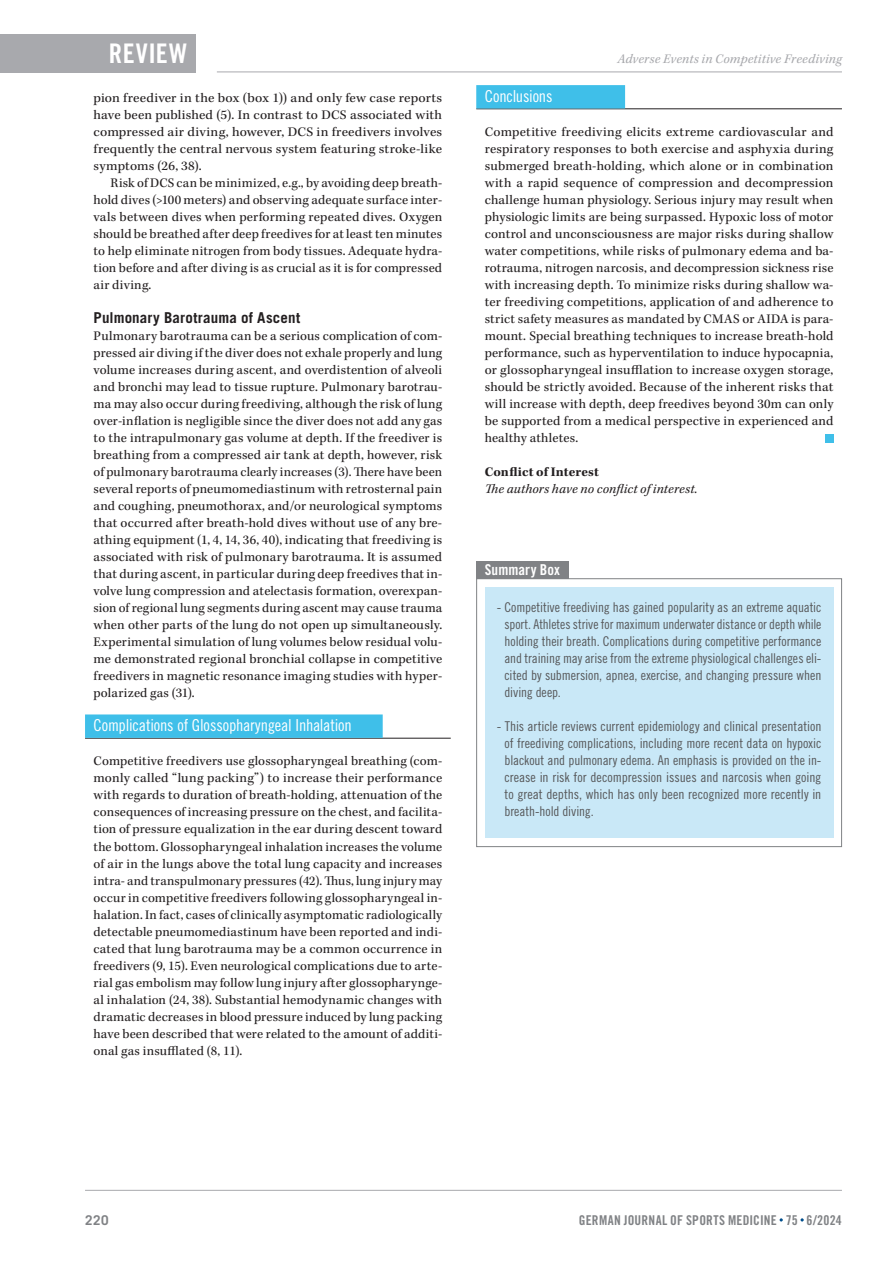
<style>
.page{position:relative;width:893px;height:1263px;background:#fff}
.page>*{position:absolute;margin:0;border:0;box-sizing:border-box;transform-origin:0 0}
.t1{font:27px "Trade Gothic LT Std Bd Cn 20";color:#fff}
.t2{font:16.5px "Trade Gothic LT Std Cn 18";letter-spacing:-.01em;color:#fff}
.t3{font:700 15px "Trade Gothic LT Std";letter-spacing:.015em;color:#231f20}
.t4{font:15px "Trade Gothic LT Std Bd Cn 20";letter-spacing:.005em;color:#fff}
.t5{font:13.5px/17px "Kepler Std";letter-spacing:.015em;color:#231f20;text-align:justify}
.t6{font:13.5px/17px "Trade Gothic LT Std Cn 18";letter-spacing:-.005em;color:#57585a;text-align:justify}
.t7{font:13.5px/17px "Kepler Std";letter-spacing:.015em;color:#231f20;text-align:justify;scale:1.05 1}
.t8{font:13.5px "Trade Gothic LT Std Bd Cn 20";letter-spacing:.02em;color:#808285}
.t9{font:italic 13.5px "Kepler Std";letter-spacing:.015em;color:#a8a9ad}
.t10{font:italic 13.5px "Kepler Std";letter-spacing:.015em;color:#231f20}
.t11{font:700 13.5px "Kepler Std";letter-spacing:.01em;color:#231f20}
.t12{font:700 13.5px "Trade Gothic LT Std";color:#808285}
</style>
<div class="page">
<div style="left:0;top:34px;width:196px;height:38px;background:#a8a9ad"></div>
<hr style="left:217px;top:72px;width:625px;height:1px;background:#a8a9ad">
<hr style="left:85px;top:1190px;width:757px;height:1px;background:#a8a9ad">
<hr style="left:85px;top:738px;width:366px;height:1px;background:#231f20">
<div style="left:85px;top:714px;width:298px;height:24px;background:#3fbfe9"></div>
<hr style="left:476px;top:108px;width:366px;height:1px;background:#231f20">
<div style="left:476px;top:85px;width:149px;height:23px;background:#3fbfe9"></div>
<div style="left:825px;top:434px;width:8px;height:8px;background:#3fbfe9"></div>
<div style="left:485px;top:588px;width:348px;height:250px;background:#c9e8f7"></div>
<div style="left:476px;top:578px;width:366px;height:269px;border:1px solid #808285"></div>
<div style="left:476px;top:561px;width:92px;height:17px;background:#808285"></div>
<h1 class="t1" style="left:109px;top:37px;width:28px">Review</h1>
<p class="t7" style="left:94px;top:90px;width:334px">pion freediver in the box (box 1)) and only few case reports have been published (5). In contrast to DCS associated with compressed air diving, however, DCS in freedivers involves frequently the central nervous system featuring stroke-like symptoms (26, 38).</p>
<p class="t5" style="left:94px;top:175px;width:350px;text-indent:17px">Risk of DCS can be minimized, e.g., by avoiding deep breath&shy;hold dives (&gt;100 meters) and observing adequate surface inter&shy;vals between dives when performing repeated dives. Oxygen should be breathed after deep freedives for at least ten minutes to help eliminate nitrogen from body tissues. Adequate hydra&shy;tion before and after diving is as crucial as it is for compressed air diving.</p>
<p class="t3" style="left:94px;top:309px;width:208px">Pulmonary Barotrauma of Ascent</p>
<p class="t5" style="left:94px;top:328px;width:350px">Pulmonary barotrauma can be a serious complication of com&shy;pressed air diving if the diver does not exhale properly and lung volume increases during ascent, and overdistention of alveoli and bronchi may lead to tissue rupture. Pulmonary barotrau&shy;ma may also occur during freediving, although the risk of lung over-inflation is negligible since the diver does not add any gas to the intrapulmonary gas volume at depth. If the freediver is breathing from a compressed air tank at depth, however, risk of pulmonary barotrauma clearly increases (3). There have been several reports of pneumomediastinum with retrosternal pain and coughing, pneumothorax, and/or neurological symptoms that occurred after breath-hold dives without use of any bre&shy;athing equipment (1, 4, 14, 36, 40), indicating that freediving is associated with risk of pulmonary barotrauma. It is assumed that during ascent, in particular during deep freedives that in&shy;volve lung compression and atelectasis formation, overexpan&shy;sion of regional lung segments during ascent may cause trauma when other parts of the lung do not open up simultaneously.<br>Experimental simulation of lung volumes below residual volu&shy;me demonstrated regional bronchial collapse in competitive freedivers in magnetic resonance imaging studies with hyper&shy;polarized gas (31).</p>
<p class="t2" style="left:94px;top:716px;width:260px">Complications of Glossopharyngeal Inhalation</p>
<p class="t5" style="left:94px;top:753px;width:350px">Competitive freedivers use glossopharyngeal breathing (com&shy;monly called “lung packing”) to increase their performance with regards to duration of breath-holding, attenuation of the consequences of increasing pressure on the chest, and facilita&shy;tion of pressure equalization in the ear during descent toward the bottom. Glossopharyngeal inhalation increases the volume of air in the lungs above the total lung capacity and increases intra- and transpulmonary pressures (42). Thus, lung injury may occur in competitive freedivers following glossopharyngeal in&shy;halation. In fact, cases of clinically asymptomatic radiologically detectable pneumomediastinum have been reported and indi&shy;cated that lung barotrauma may be a common occurrence in freedivers (9, 15). Even neurological complications due to arte&shy;rial gas embolism may follow lung injury after glossopharynge&shy;al inhalation (24, 38). Substantial hemodynamic changes with dramatic decreases in blood pressure induced by lung packing have been described that were related to the amount of additi&shy;onal gas insufflated (8, 11).</p>
<p class="t9" style="left:617px;top:51px;width:226px">Adverse Events in Competitive Freediving</p>
<p class="t2" style="left:485px;top:86px;width:69px">Conclusions</p>
<p class="t5" style="left:485px;top:124px;width:350px">Competitive freediving elicits extreme cardiovascular and respiratory responses to both exercise and asphyxia during submerged breath-holding, which alone or in combination with a rapid sequence of compression and decompression challenge human physiology. Serious injury may result when physiologic limits are being surpassed. Hypoxic loss of motor control and unconsciousness are major risks during shallow water competitions, while risks of pulmonary edema and ba&shy;rotrauma, nitrogen narcosis, and decompression sickness rise with increasing depth. To minimize risks during shallow wa&shy;ter freediving competitions, application of and adherence to strict safety measures as mandated by CMAS or AIDA is para&shy;mount. Special breathing techniques to increase breath-hold performance, such as hyperventilation to induce hypocapnia, or glossopharyngeal insufflation to increase oxygen storage, should be strictly avoided. Because of the inherent risks that will increase with depth, deep freedives beyond 30m can only be supported from a medical perspective in experienced and healthy athletes.</p>
<p class="t11" style="left:485px;top:464px;width:116px">Conflict of Interest</p>
<p class="t10" style="left:485px;top:481px;width:214px">The authors have no conflict of interest.</p>
<p class="t4" style="left:485px;top:561px;width:77px">Summary Box</p>
<p class="t6" style="left:504px;top:599px;width:318px;text-indent:-8px">- Competitive freediving has gained popularity as an extreme aquatic sport. Athletes strive for maximum underwater distance or depth while holding their breath. Complications during competitive performance and training may arise from the extreme physiological challenges eli&shy;cited by submersion, apnea, exercise, and changing pressure when diving deep.</p>
<p class="t6" style="left:504px;top:718px;width:318px;text-indent:-8px">- This article reviews current epidemiology and clinical presentation of freediving complications, including more recent data on hypoxic blackout and pulmonary edema. An emphasis is provided on the in&shy;crease in risk for decompression issues and narcosis when going to great depths, which has only been recognized more recently in breath-hold diving.</p>
<p class="t12" style="left:85px;top:1211px;width:25px">220</p>
<p class="t8" style="left:579px;top:1212px;width:265px">GERMAN JOURNAL OF SPORTS MEDICINE 75 6/2024</p>
</div>
